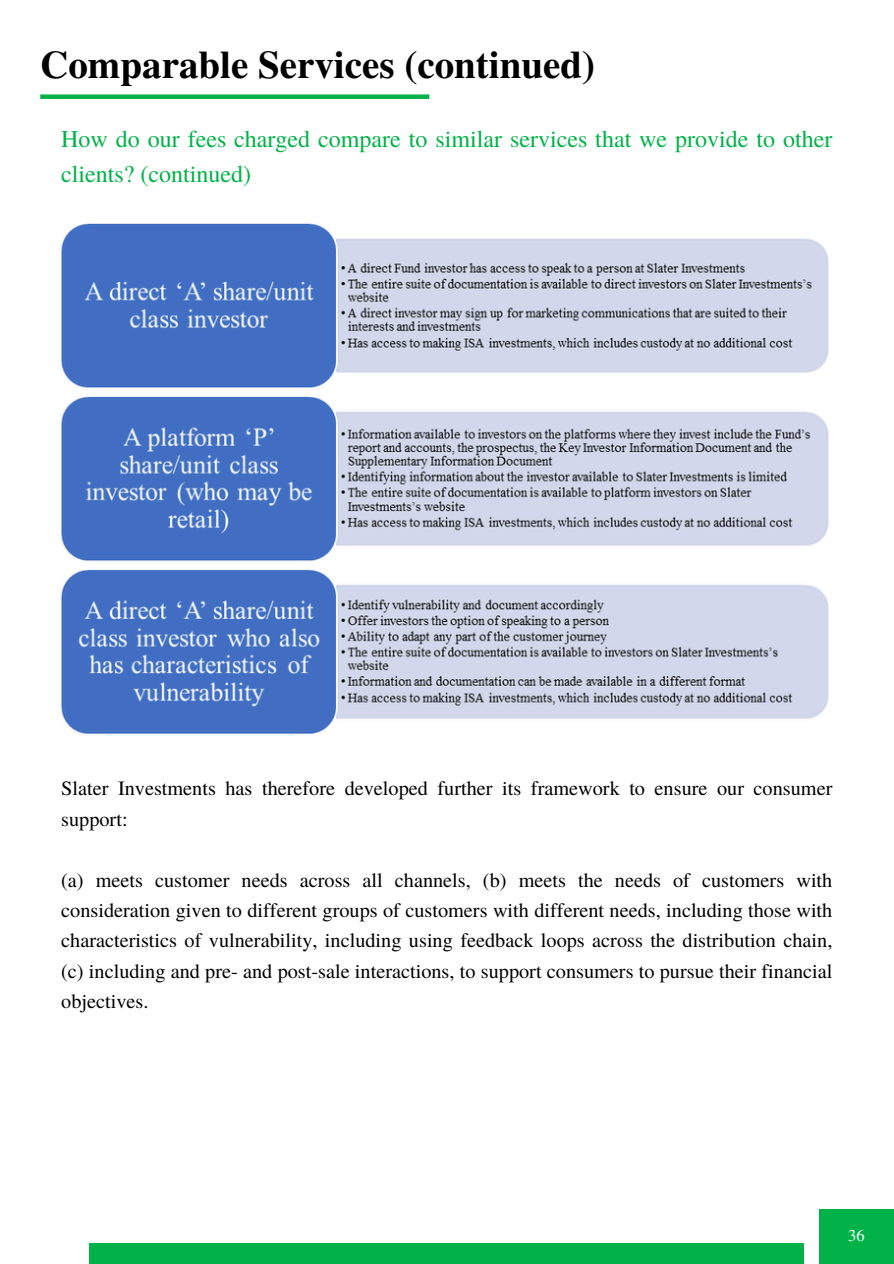
<style>
.page{position:relative;width:894px;height:1264px;background:#fff}
.page>*{position:absolute;margin:0;border:0;box-sizing:border-box;transform-origin:0 0}
.t1{font:700 39px "Te X Gyre Termes";color:#000}
.t2{font:24px/34.8px "Te X Gyre Termes";color:#00b248}
.t3{font:20.25px/30.3px "Te X Gyre Termes";color:#000}
.t4{font:16.5px "Te X Gyre Termes";color:#fff}
</style>
<div class="page">
<div style="left:89px;top:1243px;width:715px;height:20px;background:#00b248"></div>
<div style="left:819px;top:1209px;width:74px;height:54px;background:#00b248"></div>
<div style="left:40px;top:94px;width:389px;height:5px;background:#00b248"></div>
<img style="left:61px;top:224px;width:768px;height:510px">
<p class="t1" style="left:40px;top:34px;width:556px">Comparable Services (continued)</p>
<p class="t2" style="left:61px;top:120px;width:772px">How do our fees charged compare to similar services that we provide to other clients? (continued)</p>
<h2 class="t3" style="left:61px;top:772px;width:772px">Slater Investments has therefore developed further its framework to ensure our consumer support:</h2>
<p class="t3" style="left:61px;top:863px;width:772px;text-align:justify">(a) meets customer needs across all channels, (b) meets the needs of customers with consideration given to different groups of customers with different needs, including those with characteristics of vulnerability, including using feedback loops across the distribution chain, (c) including and pre- and post-sale interactions, to support consumers to pursue their financial objectives.</p>
<h1 class="t4" style="left:847px;top:1223px;width:18px">36</h1>
</div>
